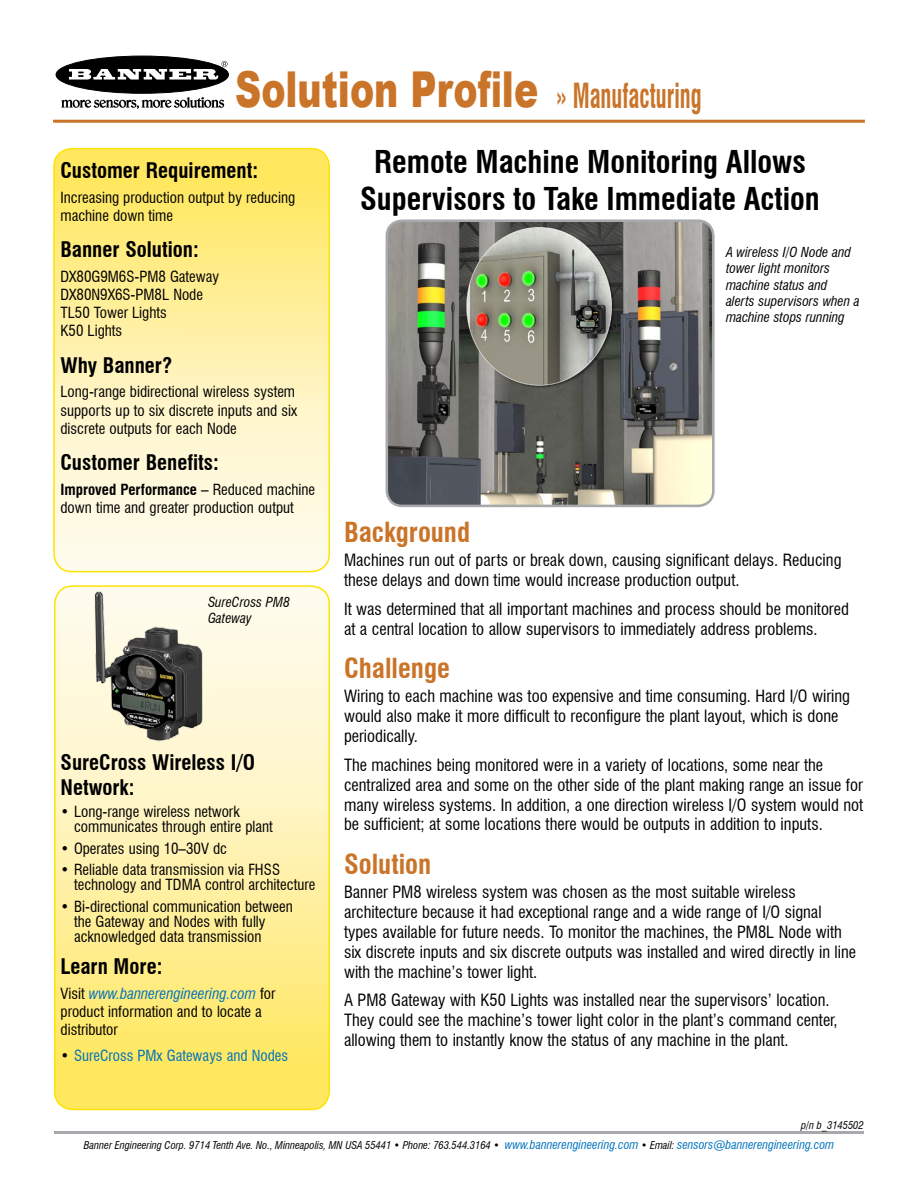
<style>
.page{position:relative;width:918px;height:1188px;background:#fff}
.page>*{position:absolute;margin:0;border:0;box-sizing:border-box;transform-origin:0 0}
.t1{font:900 49.5px "Arial";color:#ca7429;scale:.73 1}
.industry_header{font:700 condensed 33.75px "Swiss 721 BT";color:#ca7429;scale:.67 1}
.t2{font:700 condensed 30.75px/36.9px "Swiss 721 BT";color:#000;text-align:center}
.rust_heading{font:700 condensed 27px "Swiss 721 BT";color:#ca7429}
.sidebar_heading_1{font:700 condensed 21px/25.3px "Swiss 721 BT";color:#000}
.body_text{font:condensed 16.5px/20px "Swiss 721 BT";color:#000}
.sidebar_body{font:condensed 15px/18.1px "Swiss 721 BT";color:#000}
.t3{font:condensed 15px "Swiss 721 BT";color:#0072bc}
.photo_caption{font:italic condensed 13.5px/16.2px "Swiss 721 BT";color:#000}
.t4{font:italic condensed 10.5px "Swiss 721 BT";color:#000}
.s1{font-weight:700}
.s2{font-style:italic;color:#0072bc}
.s3{color:#000}
.s4{font-size:12px;color:#0072bc}
</style>
<div class="page">
<hr style="left:54px;top:1131px;width:810px;height:3px;background:#a7a9ac">
<svg style="left:54px;top:149px;width:275px;height:423px;background:#fff1ac"></svg>
<div style="left:53px;top:148px;width:277px;height:424px;border:2px solid #ffe300;border-radius:18px"></div>
<svg style="left:55px;top:586px;width:274px;height:523px;background:#fff0a4"></svg>
<div style="left:54px;top:585px;width:276px;height:525px;border:2px solid #ffe300;border-radius:18px"></div>
<div style="left:56px;top:56px;width:172px;height:37px;background:#000;border-radius:50%"></div>
<div style="left:56px;top:56px;width:173px;height:38px;border:1px solid #000;border-radius:50%"></div>
<svg style="left:69px;top:61px;width:159px;height:19px"></svg>
<svg style="left:61px;top:97px;width:163px;height:12px"></svg>
<hr style="left:53px;top:120px;width:812px;height:3px;background:#ca7429">
<img style="left:89px;top:588px;width:122px;height:158px">
<img style="left:387px;top:223px;width:324px;height:283px">
<div style="left:386px;top:219px;width:329px;height:288px;border:3px solid #a7a9ac;border-radius:15px"></div>
<p class="t1" style="left:235px;top:53px;width:417px">Solution Profile</p>
<p class="industry_header" style="left:556px;top:75px;width:219px">» Manufacturing</p>
<p class="sidebar_heading_1" style="left:60px;top:158px;width:199px">Customer Requirement:</p>
<p class="sidebar_body" style="left:60px;top:188px;width:236px">Increasing production output by reducing machine down time</p>
<p class="sidebar_heading_1" style="left:60px;top:237px;width:140px">Banner Solution:</p>
<p class="sidebar_body" style="left:60px;top:268px;width:160px">DX80G9M6S-PM8 Gateway<br>DX80N9X6S-PM8L Node<br>TL50 Tower Lights<br>K50 Lights</p>
<p class="sidebar_heading_1" style="left:60px;top:352px;width:113px">Why Banner?</p>
<p class="sidebar_body" style="left:60px;top:383px;width:238px">Long-range bidirectional wireless system supports up to six discrete inputs and six discrete outputs for each Node</p>
<p class="sidebar_heading_1" style="left:60px;top:450px;width:160px">Customer Benefits:</p>
<p class="sidebar_body" style="left:60px;top:480px;width:256px"><span class="s1">Improved Performance</span> – Reduced machine down time and greater production output</p>
<p class="photo_caption" style="left:208px;top:594px;width:83px">SureCross PM8<br>Gateway</p>
<p class="sidebar_heading_1" style="left:61px;top:749px;width:196px">SureCross Wireless I/O<br>Network:</p>
<p class="sidebar_body" style="left:74px;top:804px;width:200px;line-height:15px;text-indent:-14px">• Long-range wireless network communicates through entire plant</p>
<p class="sidebar_body" style="left:61px;top:839px;width:168px">• Operates using 10–30V dc</p>
<p class="sidebar_body" style="left:74px;top:862px;width:243px;line-height:15px;text-indent:-14px">• Reliable data transmission via FHSS technology and TDMA control architecture</p>
<p class="sidebar_body" style="left:74px;top:899px;width:220px;line-height:15px;text-indent:-14px">• Bi-directional communication between the Gateway and Nodes with fully acknowledged data transmission</p>
<p class="sidebar_heading_1" style="left:61px;top:954px;width:103px">Learn More:</p>
<p class="sidebar_body" style="left:61px;top:985px;width:217px">Visit <span class="s2">www.bannerengineering.com</span> for product information and to locate a distributor</p>
<p class="t3" style="left:61px;top:1047px;width:229px"><span class="s3">•</span> SureCross PMx Gateways and Nodes</p>
<p class="t2" style="left:360px;top:144px;width:461px">Remote Machine Monitoring Allows<br>Supervisors to Take Immediate Action</p>
<p class="photo_caption" style="left:726px;top:244px;width:135px">A wireless I/O Node and tower light monitors machine status and<br>alerts supervisors when a machine stops running</p>
<p class="rust_heading" style="left:344px;top:516px;width:128px">Background</p>
<p class="body_text" style="left:344px;top:550px;width:499px">Machines run out of parts or break down, causing significant delays. Reducing these delays and down time would increase production output.</p>
<p class="body_text" style="left:344px;top:599px;width:506px">It was determined that all important machines and process should be monitored at a central location to allow supervisors to immediately address problems.</p>
<p class="rust_heading" style="left:344px;top:652px;width:107px">Challenge</p>
<p class="body_text" style="left:344px;top:686px;width:508px">Wiring to each machine was too expensive and time consuming. Hard I/O wiring would also make it more difficult to reconfigure the plant layout, which is done periodically.</p>
<p class="body_text" style="left:344px;top:755px;width:521px">The machines being monitored were in a variety of locations, some near the centralized area and some on the other side of the plant making range an issue for many wireless systems. In addition, a one direction wireless I/O system would not be sufficient; at some locations there would be outputs in addition to inputs.</p>
<p class="rust_heading" style="left:344px;top:848px;width:89px">Solution</p>
<p class="body_text" style="left:344px;top:882px;width:514px">Banner PM8 wireless system was chosen as the most suitable wireless architecture because it had exceptional range and a wide range of I/O signal types available for future needs. To monitor the machines, the PM8L Node with six discrete inputs and six discrete outputs was installed and wired directly in line with the machine’s tower light.</p>
<p class="body_text" style="left:344px;top:990px;width:495px">A PM8 Gateway with K50 Lights was installed near the supervisors’ location.<br>They could see the machine’s tower light color in the plant’s command center, allowing them to instantly know the status of any machine in the plant.</p>
<p class="t4" style="left:801px;top:1118px;width:64px">p/n b_3145502</p>
<p class="t4" style="left:84px;top:1138px;width:752px">Banner Engineering Corp. 9714 Tenth Ave. No., Minneapolis, MN USA 55441 • Phone: 763.544.3164 • <span class="s4">www.bannerengineering.com</span> • Email: <span class="s4">sensors@bannerengineering.com</span></p>
</div>
